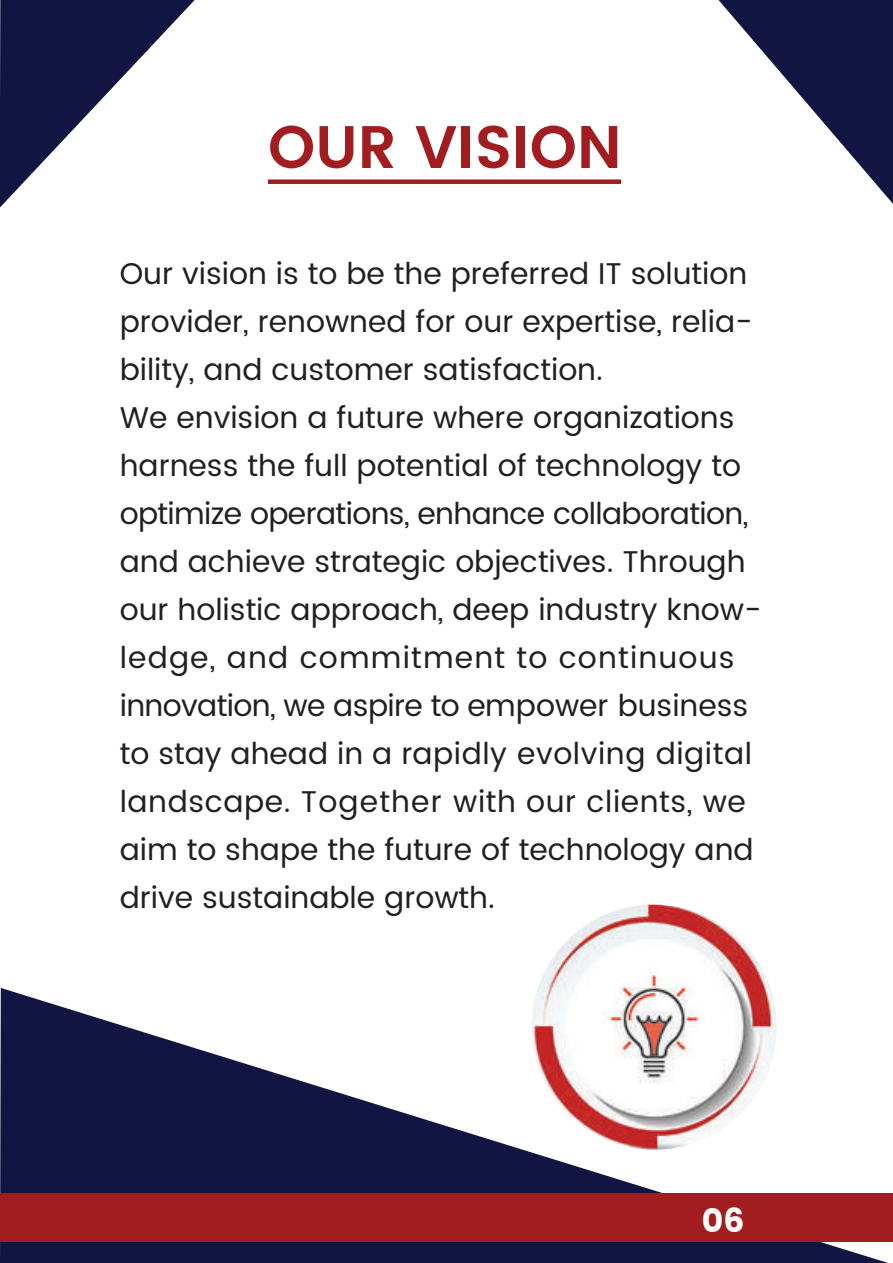
<style>
.page{position:relative;width:893px;height:1263px;background:#fff}
.page>*{position:absolute;margin:0;border:0;box-sizing:border-box;transform-origin:0 0}
.t1{font:600 60px "Poppins";color:#a21d20}
.t2{font:700 33px "Poppins";color:#fff}
.t3{font:30px/48px "Poppins";color:#231f20}
</style>
<div class="page">
<svg style="left:0;top:988px;width:888px;height:275px;fill:#121541"></svg>
<svg style="left:0;top:0;width:195px;height:207px"></svg>
<svg style="left:718px;top:0;width:174px;height:203px"></svg>
<div style="left:1px;top:1194px;width:891px;height:48px;background:#a21d20"></div>
<div style="left:268px;top:179px;width:353px;height:5px;background:#a21d20"></div>
<img style="left:531px;top:904px;width:245px;height:246px;border-radius:123px">
<h1 class="t1" style="left:268px;top:119px;width:355px">OUR VISION</h1>
<p class="t3" style="left:120px;top:249px;width:643px">Our vision is to be the preferred IT solution provider, renowned for our expertise, relia&shy;bility, and customer satisfaction.<br>We envision a future where organizations harness the full potential of technology to optimize operations, enhance collaboration, and achieve strategic objectives. Through our holistic approach, deep industry know&shy;ledge, and commitment to continuous innovation, we aspire to empower business to stay ahead in a rapidly evolving digital landscape. Together with our clients, we aim to shape the future of technology and drive sustainable growth.</p>
<p class="t2" style="left:701px;top:1201px;width:44px">06</p>
</div>
